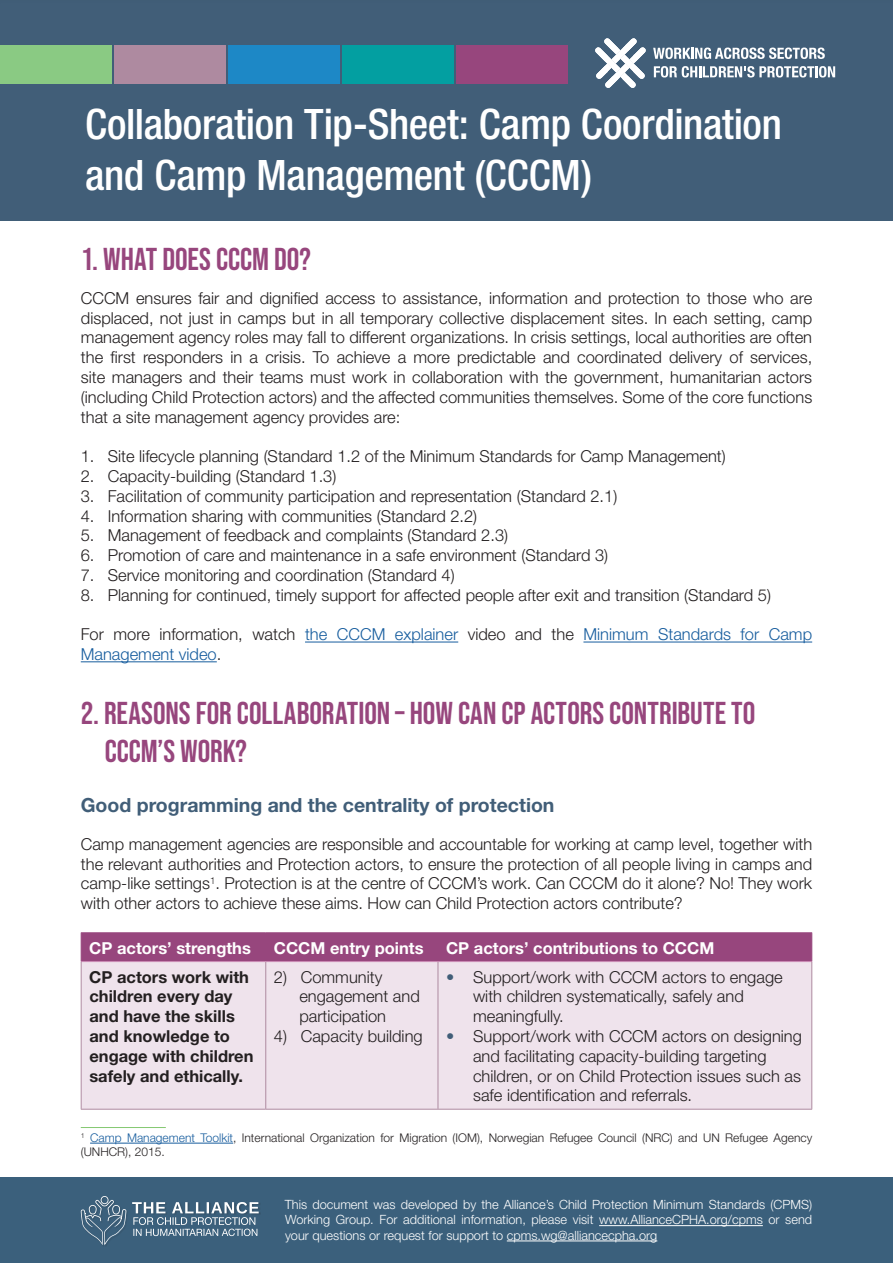
<style>
.page{position:relative;width:893px;height:1263px;background:#fff}
.page>*{position:absolute;margin:0;border:0;box-sizing:border-box;transform-origin:0 0}
.Body_text{font:500 condensed 42px/50.4px "Helvetica Neue LT Std";letter-spacing:-.005em;color:#fff}
.Title_2{font:31.5px/37.8px "Bebas Neue";color:#97467d}
.heading_2{font:700 19.5px "Helvetica Neue LT Std";color:#415e78}
.t1{font:300 16.5px/19.8px "Helvetica Neue LT Std";color:#231f20}
.t2{font:700 16.5px/19.8px "Helvetica Neue LT Std";color:#231f20}
.t3{font:300 16.5px/19.8px "Helvetica Neue LT Std";color:#175d9e}
.t4{font:700 16.5px "Helvetica Neue LT Std";color:#fff}
.t5{font:300 12.75px/15.3px "Helvetica Neue LT Std";color:#fff;text-align:justify}
.t6{font:300 12px/14.4px "Helvetica Neue LT Std";color:#231f20}
.s1{color:#231f20}
.s2{color:#415e78}
.s3{color:#175d9e}
</style>
<div class="page">
<div style="left:0;top:0;width:893px;height:223px;background:#415e78"></div>
<div style="left:342px;top:46px;width:111px;height:38px;background:#039fa1"></div>
<div style="left:457px;top:46px;width:111px;height:38px;background:#97467d"></div>
<div style="left:0;top:46px;width:111px;height:38px;background:#8aca83"></div>
<div style="left:114px;top:46px;width:111px;height:38px;background:#ae8aa0"></div>
<div style="left:229px;top:46px;width:111px;height:38px;background:#1d88c6"></div>
<hr style="left:81px;top:1127px;width:85px;height:1px;background:#85c871">
<hr style="left:90px;top:1143px;width:143px;height:1px;background:#175d9e">
<hr style="left:305px;top:642px;width:153px;height:1px;background:#175d9e">
<hr style="left:583px;top:642px;width:229px;height:1px;background:#175d9e">
<hr style="left:81px;top:661px;width:136px;height:1px;background:#175d9e">
<div style="left:82px;top:962px;width:729px;height:147px;background:#efe3ec"></div>
<hr style="left:81px;top:961px;width:185px;height:1px;background:#c888b2">
<hr style="left:266px;top:961px;width:172px;height:1px;background:#c888b2">
<hr style="left:438px;top:961px;width:374px;height:1px;background:#c888b2">
<hr style="left:81px;top:932px;width:185px;height:1px;background:#97467d">
<hr style="left:266px;top:932px;width:172px;height:1px;background:#97467d">
<hr style="left:438px;top:932px;width:374px;height:1px;background:#97467d">
<div style="left:81px;top:933px;width:731px;height:28px;background:#97467d"></div>
<hr style="left:81px;top:962px;width:1px;height:147px;background:#ae8aa0">
<hr style="left:265px;top:962px;width:1px;height:147px;background:#ae8aa0">
<hr style="left:438px;top:962px;width:1px;height:147px;background:#ae8aa0">
<hr style="left:811px;top:962px;width:1px;height:147px;background:#ae8aa0">
<hr style="left:81px;top:1109px;width:185px;height:1px;background:#ae8aa0">
<hr style="left:266px;top:1109px;width:172px;height:1px;background:#ae8aa0">
<hr style="left:438px;top:1109px;width:374px;height:1px;background:#ae8aa0">
<div style="left:0;top:1178px;width:893px;height:85px;background:#3b607c"></div>
<hr style="left:599px;top:1225px;width:164px;height:1px;background:#fff">
<hr style="left:507px;top:1240px;width:150px;height:1px;background:#fff">
<svg style="left:595px;top:38px;width:51px;height:50px"></svg>
<svg style="left:653px;top:48px;width:172px;height:11px"></svg>
<svg style="left:654px;top:66px;width:181px;height:12px"></svg>
<svg style="left:81px;top:1196px;width:45px;height:49px"></svg>
<svg style="left:132px;top:1202px;width:127px;height:34px"></svg>
<p class="Body_text" style="left:85px;top:98px;width:698px">Collaboration Tip-Sheet: Camp Coordination and Camp Management (CCCM)</p>
<p class="Title_2" style="left:81px;top:240px;width:232px">1. WHAT DOES CCCM DO?</p>
<p class="t1" style="left:81px;top:288px;width:733px;text-align:justify">CCCM ensures fair and dignified access to assistance, information and protection to those who are displaced, not just in camps but in all temporary collective displacement sites. In each setting, camp management agency roles may fall to different organizations. In crisis settings, local authorities are often the first responders in a crisis. To achieve a more predictable and coordinated delivery of services, site managers and their teams must work in collaboration with the government, humanitarian actors (including Child Protection actors) and the affected communities themselves. Some of the core functions that a site management agency provides are:</p>
<p class="t1" style="left:81px;top:446px;width:646px">1. Site lifecycle planning (Standard 1.2 of the Minimum Standards for Camp Management)</p>
<p class="t1" style="left:81px;top:466px;width:257px">2. Capacity-building (Standard 1.3)</p>
<p class="t1" style="left:81px;top:486px;width:538px">3. Facilitation of community participation and representation (Standard 2.1)</p>
<p class="t1" style="left:81px;top:505px;width:398px">4. Information sharing with communities (Standard 2.2)</p>
<p class="t1" style="left:81px;top:525px;width:429px">5. Management of feedback and complaints (Standard 2.3)</p>
<p class="t1" style="left:81px;top:545px;width:529px">6. Promotion of care and maintenance in a safe environment (Standard 3)</p>
<p class="t1" style="left:81px;top:565px;width:375px">7. Service monitoring and coordination (Standard 4)</p>
<p class="t1" style="left:81px;top:585px;width:692px">8. Planning for continued, timely support for affected people after exit and transition (Standard 5)</p>
<p class="t3" style="left:81px;top:624px;width:733px"><span class="s1">For more information, watch</span> the CCCM explainer <span class="s1">video and the</span> Minimum Standards for Camp<br>Management video<span class="s1">.</span></p>
<p class="Title_2" style="left:105px;top:694px;width:652px;text-indent:-24px">2. REASONS FOR COLLABORATION – HOW CAN CP ACTORS CONTRIBUTE TO<br>CCCM’S WORK?</p>
<p class="heading_2" style="left:81px;top:793px;width:475px">Good programming and the centrality of protection</p>
<p class="t1" style="left:81px;top:834px;width:733px;text-align:justify">Camp management agencies are responsible and accountable for working at camp level, together with the relevant authorities and Protection actors, to ensure the protection of all people living in camps and camp-like settings<sup>1</sup>. Protection is at the centre of CCCM’s work. Can CCCM do it alone? No! They work with other actors to achieve these aims. How can Child Protection actors contribute?</p>
<p class="t4" style="left:89px;top:938px;width:163px">CP actors’ strengths</p>
<p class="t4" style="left:274px;top:938px;width:151px">CCCM entry points</p>
<p class="t4" style="left:446px;top:938px;width:270px">CP actors’ contributions to CCCM</p>
<p class="t2" style="left:89px;top:966px;width:166px">CP actors work with children every day and have the skills and knowledge to engage with children safely and ethically.</p>
<p class="t1" style="left:299px;top:966px;width:122px;text-indent:-26px">2) Community engagement and participation</p>
<p class="t1" style="left:473px;top:966px;width:311px;text-indent:-27px"><span class="s2">•</span> Support/work with CCCM actors to engage with children systematically, safely and meaningfully.</p>
<p class="t1" style="left:473px;top:1026px;width:330px;text-indent:-27px"><span class="s2">•</span> Support/work with CCCM actors on designing and facilitating capacity-building targeting children, or on Child Protection issues such as safe identification and referrals.</p>
<p class="t1" style="left:274px;top:1026px;width:150px">4) Capacity building</p>
<p class="t6" style="left:81px;top:1130px;width:733px"><sup>1</sup> <span class="s3">Camp Management Toolkit</span>, International Organization for Migration (IOM), Norwegian Refugee Council (NRC) and UN Refugee Agency (UNHCR), 2015.</p>
<p class="t5" style="left:285px;top:1196px;width:529px">This document was developed by the Alliance’s Child Protection Minimum Standards (CPMS)<br>Working Group. For additional information, please visit www.AllianceCPHA.org/cpms or send your questions or request for support to cpms.wg@alliancecpha.org</p>
</div>
